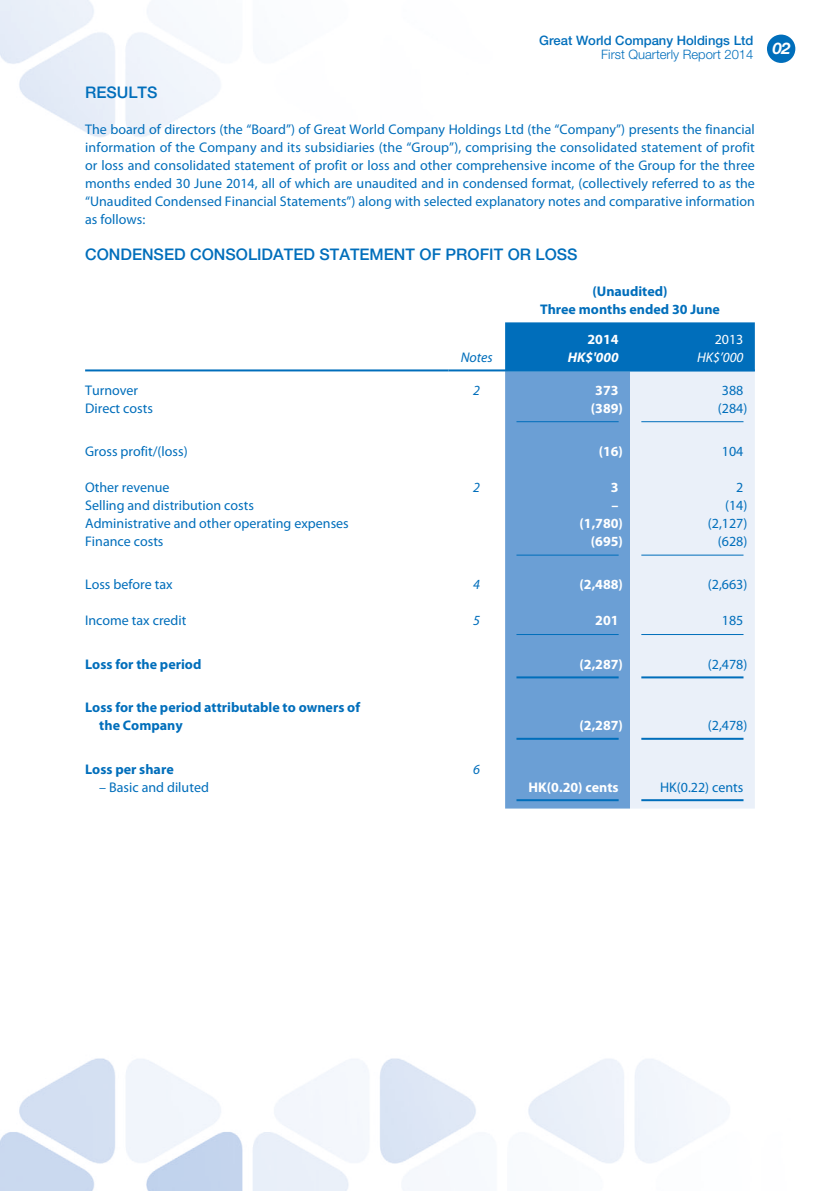
<style>
.page{position:relative;width:840px;height:1191px;background:#fff}
.page>*{position:absolute;margin:0;border:0;box-sizing:border-box;transform-origin:0 0}
.t1{font:500 16px "Helvetica Neue LT Std";color:#006ebb}
.t2{font:italic 700 16px "Helvetica Neue LT Std";color:#fff}
.t3{font:14px/18px "Myriad Pro";color:#006ebb;text-align:justify}
.t4{font:700 14px/18px "Myriad Pro";color:#006ebb;text-align:center}
.t5{font:700 14px "Myriad Pro";color:#fff}
.t6{font:italic 14px "Myriad Pro";color:#006ebb}
.t7{font:italic 700 14px "Myriad Pro";color:#fff}
.t8{font:italic 14px "Myriad Pro";color:#fff}
.t9{font:14px "Myriad Pro";color:#fff}
.t10{font:500 13px "Helvetica Neue LT Std";color:#006ebb}
.t11{font:300 13px "Helvetica Neue LT Std";color:#006ebb}
</style>
<div class="page">
<img style="left:0;top:0;width:796px;height:1191px">
<div style="left:767px;top:36px;width:26px;height:26px;background:#006ebb;border-radius:50%"></div>
<div style="left:766px;top:35px;width:28px;height:28px;border:2px solid #006ebb;border-radius:50%"></div>
<div style="left:505px;top:322px;width:249px;height:47px;background:#006ebb"></div>
<div style="left:505px;top:371px;width:124px;height:437px;background:#6b9fd5"></div>
<div style="left:629px;top:371px;width:125px;height:437px;background:#eaf0f9"></div>
<hr style="left:85px;top:369px;width:363px;height:2px;background:#006ebb">
<hr style="left:448px;top:369px;width:57px;height:2px;background:#006ebb">
<hr style="left:505px;top:369px;width:124px;height:2px;background:#006ebb">
<hr style="left:629px;top:369px;width:125px;height:2px;background:#006ebb">
<hr style="left:516px;top:421px;width:102px;height:1px;background:#006ebb">
<hr style="left:641px;top:421px;width:102px;height:1px;background:#006ebb">
<hr style="left:516px;top:554px;width:102px;height:1px;background:#006ebb">
<hr style="left:641px;top:554px;width:102px;height:1px;background:#006ebb">
<hr style="left:516px;top:634px;width:102px;height:1px;background:#006ebb">
<hr style="left:641px;top:634px;width:102px;height:1px;background:#006ebb">
<hr style="left:516px;top:676px;width:102px;height:2px;background:#006ebb">
<hr style="left:641px;top:676px;width:102px;height:2px;background:#006ebb">
<hr style="left:516px;top:738px;width:102px;height:2px;background:#006ebb">
<hr style="left:641px;top:738px;width:102px;height:2px;background:#006ebb">
<hr style="left:516px;top:799px;width:102px;height:2px;background:#006ebb">
<hr style="left:641px;top:799px;width:102px;height:2px;background:#006ebb">
<p class="t10" style="left:539px;top:36px;width:216px">Great World Company Holdings Ltd</p>
<p class="t11" style="left:601px;top:50px;width:153px">First Quarterly Report 2014</p>
<p class="t1" style="left:85px;top:87px;width:74px">RESULTS</p>
<p class="t3" style="left:85px;top:122px;width:670px">The board of directors (the “Board”) of Great World Company Holdings Ltd (the “Company”) presents the financial information of the Company and its subsidiaries (the “Group”), comprising the consolidated statement of profit or loss and consolidated statement of profit or loss and other comprehensive income of the Group for the three months ended 30 June 2014, all of which are unaudited and in condensed format, (collectively referred to as the “Unaudited Condensed Financial Statements”) along with selected explanatory notes and comparative information as follows:</p>
<p class="t1" style="left:85px;top:249px;width:494px">CONDENSED CONSOLIDATED STATEMENT OF PROFIT OR LOSS</p>
<p class="t4" style="left:539px;top:284px;width:181px">(Unaudited)<br>Three months ended 30 June</p>
<p class="t5" style="left:587px;top:334px;width:33px">2014</p>
<p class="t9" style="left:714px;top:334px;width:30px">2013</p>
<p class="t6" style="left:460px;top:352px;width:34px">Notes</p>
<p class="t7" style="left:567px;top:352px;width:52px">HK$'000</p>
<p class="t8" style="left:696px;top:352px;width:48px">HK$’000</p>
<p class="t3" style="left:85px;top:382px;width:55px">Turnover</p>
<p class="t6" style="left:473px;top:384px;width:8px">2</p>
<p class="t5" style="left:595px;top:384px;width:25px">373</p>
<p class="t3" style="left:721px;top:382px;width:23px">388</p>
<p class="t3" style="left:85px;top:400px;width:69px">Direct costs</p>
<p class="t5" style="left:590px;top:402px;width:34px">(389)</p>
<p class="t3" style="left:717px;top:400px;width:31px">(284)</p>
<p class="t3" style="left:85px;top:444px;width:104px">Gross profit/(loss)</p>
<p class="t5" style="left:598px;top:446px;width:26px">(16)</p>
<p class="t3" style="left:721px;top:444px;width:23px">104</p>
<p class="t3" style="left:85px;top:480px;width:86px">Other revenue</p>
<p class="t6" style="left:473px;top:482px;width:8px">2</p>
<p class="t5" style="left:610px;top:482px;width:9px">3</p>
<p class="t3" style="left:735px;top:480px;width:9px">2</p>
<p class="t3" style="left:85px;top:498px;width:170px">Selling and distribution costs</p>
<p class="t5" style="left:611px;top:500px;width:8px">–</p>
<p class="t3" style="left:724px;top:498px;width:24px">(14)</p>
<p class="t3" style="left:85px;top:516px;width:265px">Administrative and other operating expenses</p>
<p class="t5" style="left:579px;top:518px;width:45px">(1,780)</p>
<p class="t3" style="left:707px;top:516px;width:41px">(2,127)</p>
<p class="t3" style="left:85px;top:534px;width:80px">Finance costs</p>
<p class="t5" style="left:590px;top:536px;width:34px">(695)</p>
<p class="t3" style="left:717px;top:534px;width:31px">(628)</p>
<p class="t3" style="left:85px;top:577px;width:89px">Loss before tax</p>
<p class="t6" style="left:473px;top:579px;width:8px">4</p>
<p class="t5" style="left:579px;top:579px;width:45px">(2,488)</p>
<p class="t3" style="left:707px;top:577px;width:41px">(2,663)</p>
<p class="t3" style="left:85px;top:613px;width:103px">Income tax credit</p>
<p class="t6" style="left:473px;top:615px;width:8px">5</p>
<p class="t5" style="left:595px;top:615px;width:25px">201</p>
<p class="t3" style="left:721px;top:613px;width:23px">185</p>
<p class="t4" style="left:85px;top:656px;width:118px">Loss for the period</p>
<p class="t5" style="left:579px;top:659px;width:45px">(2,287)</p>
<p class="t3" style="left:707px;top:656px;width:41px">(2,478)</p>
<p class="t4" style="left:99px;top:700px;width:262px;text-align:left;text-indent:-14px">Loss for the period attributable to owners of the Company</p>
<p class="t5" style="left:579px;top:720px;width:45px">(2,287)</p>
<p class="t3" style="left:707px;top:718px;width:41px">(2,478)</p>
<p class="t4" style="left:85px;top:761px;width:90px">Loss per share</p>
<p class="t6" style="left:473px;top:763px;width:8px">6</p>
<p class="t3" style="left:99px;top:779px;width:111px">– Basic and diluted</p>
<p class="t5" style="left:528px;top:781px;width:91px">HK(0.20) cents</p>
<p class="t3" style="left:659px;top:779px;width:85px">HK(0.22) cents</p>
<p class="t2" style="left:772px;top:42px;width:19px">02</p>
</div>
